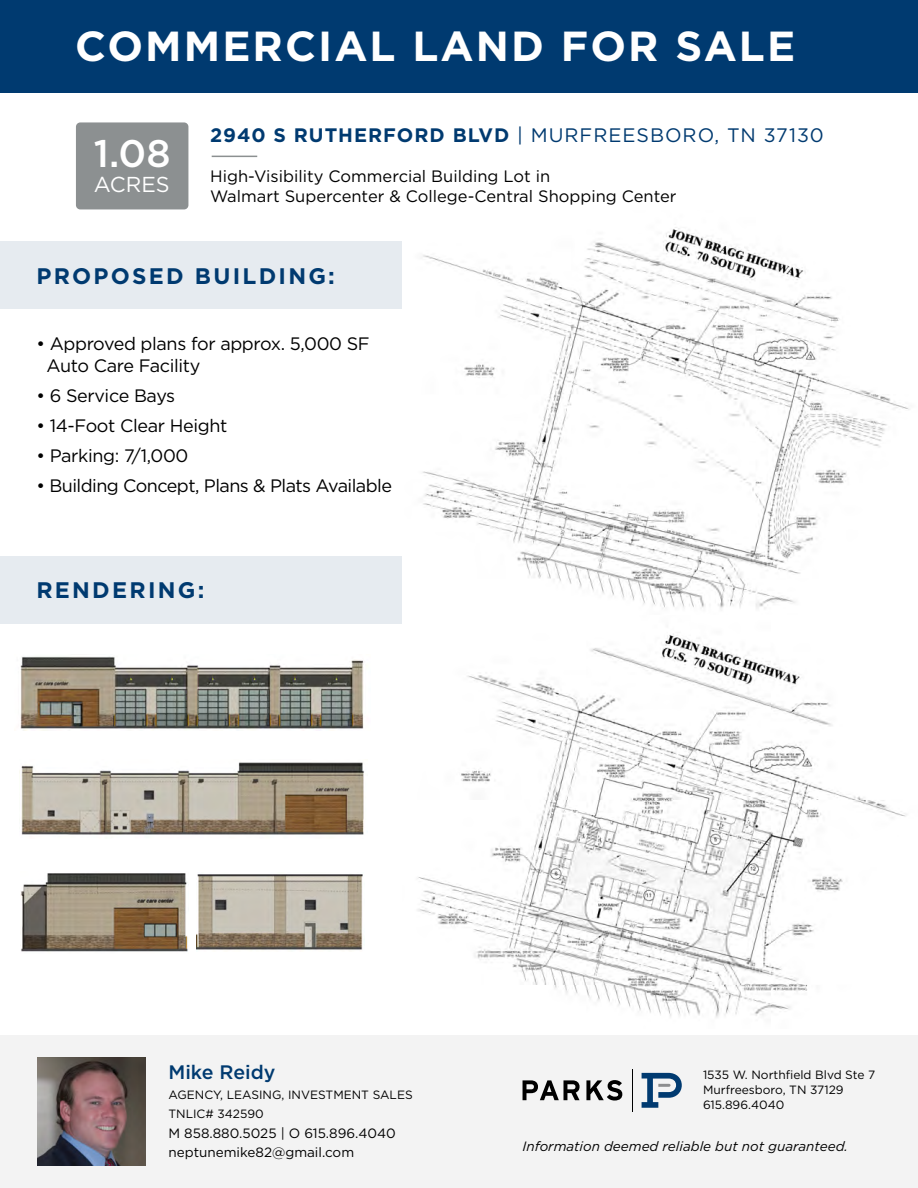
<style>
.page{position:relative;width:918px;height:1188px;background:#fff}
.page>*{position:absolute;margin:0;border:0;box-sizing:border-box;transform-origin:0 0}
.t1{font:700 42px "Gotham";letter-spacing:.05em;color:#fff}
.t2{font:500 38.4px "Gotham";color:#fff}
.t3{font:700 22.5px "Gotham";letter-spacing:.1em;color:#003a70}
.t4{font:21.6px "Gotham";color:#fff}
.t5{font:19.5px "Gotham";letter-spacing:.05em;color:#003a70}
.t6{font:500 19.5px "Gotham";color:#003a70}
.t7{font:18px/22.5px "Gotham";letter-spacing:-.02em;color:#000}
.t8{font:16.5px/19.8px "Gotham";color:#000}
.t9{font:13.5px/19.5px "Gotham";color:#000}
.t10{font:italic 13.5px "Gotham";color:#000}
.t11{font:12px/15px "Gotham";color:#000}
.s1{font-weight:700}
</style>
<div class="page">
<div style="left:0;top:1035px;width:918px;height:153px;background:#f3f3f3"></div>
<svg style="left:523px;top:1080px;width:57px;height:20px"></svg>
<svg style="left:586px;top:1080px;width:36px;height:21px"></svg>
<svg style="left:642px;top:1073px;width:40px;height:35px"></svg>
<hr style="left:633px;top:1069px;width:1px;height:43px;background:#000">
<img style="left:387px;top:227px;width:523px;height:382px">
<img style="left:418px;top:634px;width:489px;height:384px">
<img style="left:21px;top:762px;width:343px;height:73px">
<img style="left:20px;top:656px;width:344px;height:74px">
<img style="left:21px;top:873px;width:167px;height:79px">
<img style="left:196px;top:874px;width:167px;height:76px">
<div style="left:0;top:242px;width:402px;height:67px;background:#e6ebf0"></div>
<div style="left:0;top:556px;width:402px;height:68px;background:#e6ebf0"></div>
<div style="left:76px;top:122px;width:112px;height:87px;background:#8c9091;border-radius:4px"></div>
<div style="left:0;top:0;width:918px;height:93px;background:#003a70"></div>
<hr style="left:212px;top:156px;width:45px;height:1px;background:#8c9091">
<img style="left:38px;top:1058px;width:108px;height:108px">
<h1 class="t1" style="left:75px;top:18px;width:722px">COMMERCIAL LAND FOR SALE</h1>
<h2 class="t2" style="left:94px;top:128px;width:78px">1.08</h2>
<p class="t4" style="left:94px;top:171px;width:78px">ACRES</p>
<p class="t5" style="left:210px;top:123px;width:615px"><span class="s1">2940 S RUTHERFORD BLVD</span> | MURFREESBORO, TN 37130</p>
<p class="t8" style="left:210px;top:166px;width:468px">High-Visibility Commercial Building Lot in<br>Walmart Supercenter &amp; College-Central Shopping Center</p>
<p class="t3" style="left:36px;top:261px;width:300px">PROPOSED BUILDING:</p>
<p class="t7" style="left:47px;top:332px;width:325px;text-indent:-10px">• Approved plans for approx. 5,000 SF<br>Auto Care Facility</p>
<p class="t7" style="left:36px;top:384px;width:140px">• 6 Service Bays</p>
<p class="t7" style="left:36px;top:414px;width:192px">• 14-Foot Clear Height</p>
<p class="t7" style="left:36px;top:444px;width:154px">• Parking: 7/1,000</p>
<p class="t7" style="left:36px;top:474px;width:357px">• Building Concept, Plans &amp; Plats Available</p>
<p class="t3" style="left:36px;top:575px;width:169px">RENDERING:</p>
<p class="t6" style="left:168px;top:1059px;width:108px">Mike Reidy</p>
<p class="t11" style="left:168px;top:1084px;width:246px;line-height:19.5px">AGENCY, LEASING, INVESTMENT SALES<br>TNLIC# 342590</p>
<p class="t9" style="left:168px;top:1123px;width:229px">M 858.880.5025 | O 615.896.4040 neptunemike82@gmail.com</p>
<p class="t11" style="left:703px;top:1067px;width:174px">1535 W. Northfield Blvd Ste 7<br>Murfreesboro, TN 37129<br>615.896.4040</p>
<p class="t10" style="left:523px;top:1138px;width:327px">Information deemed reliable but not guaranteed.</p>
</div>
